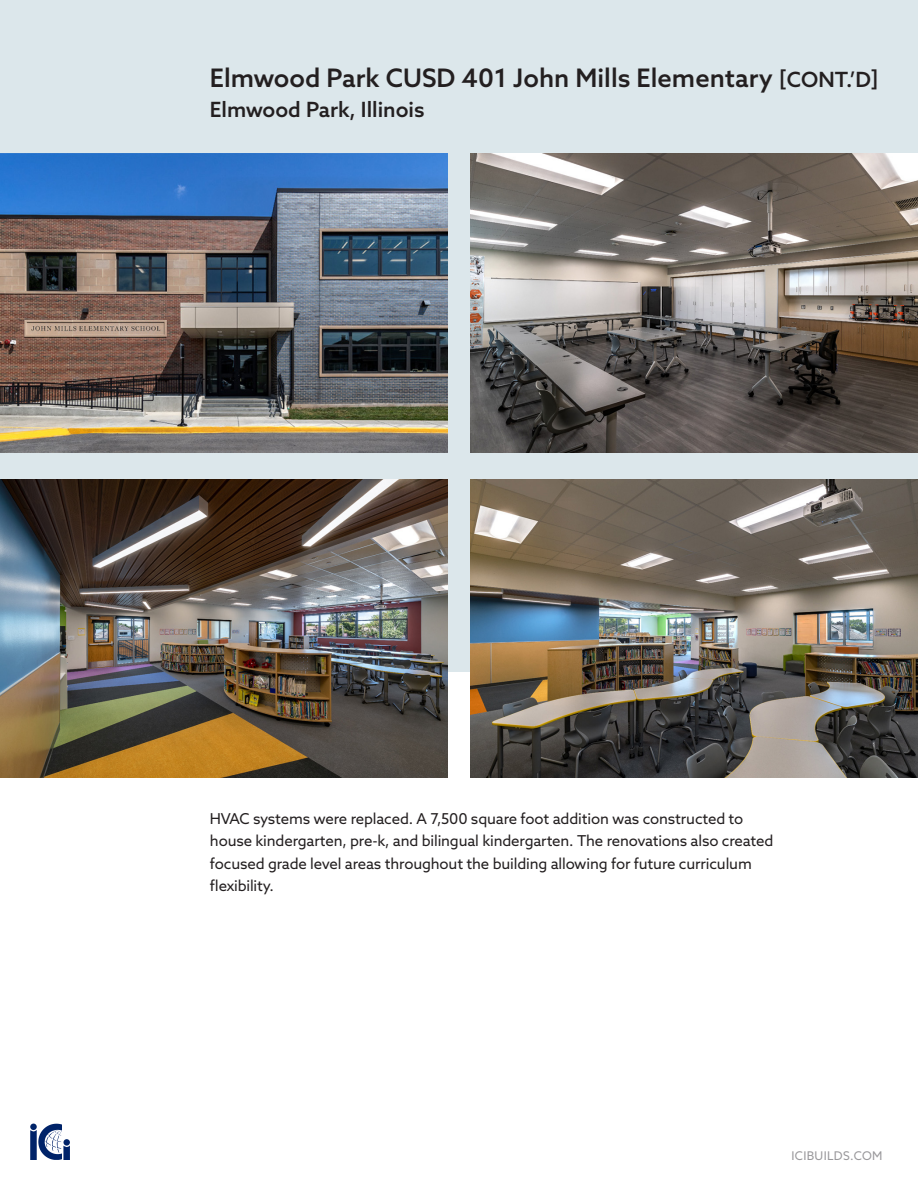
<style>
.page{position:relative;width:918px;height:1188px;background:#fff}
.page>*{position:absolute;margin:0;border:0;box-sizing:border-box;transform-origin:0 0}
.t1{font:500 25.5px "Azo Sans";color:#231f20}
.t2{font:500 21px "Azo Sans";color:#231f20}
.t3{font:15px/22.5px "Azo Sans";letter-spacing:-.01em;color:#231f20}
.t4{font:12px "Azo Sans";letter-spacing:.025em;color:#99989b}
.s1{font-size:21px}
</style>
<div class="page">
<div style="left:0;top:0;width:918px;height:672px;background:#dce7eb"></div>
<svg style="left:30px;top:1124px;width:40px;height:36px"></svg>
<img style="left:0;top:154px;width:448px;height:298px">
<img style="left:0;top:479px;width:448px;height:299px">
<img style="left:470px;top:154px;width:448px;height:298px">
<img style="left:470px;top:479px;width:448px;height:299px">
<p class="t1" style="left:210px;top:61px;width:670px">Elmwood Park CUSD 401 John Mills Elementary <span class="s1">[CONT.’D]</span></p>
<p class="t2" style="left:210px;top:96px;width:216px">Elmwood Park, Illinois</p>
<p class="t3" style="left:210px;top:807px;width:565px">HVAC systems were replaced. A 7,500 square foot addition was constructed to house kindergarten, pre-k, and bilingual kindergarten. The renovations also created focused grade level areas throughout the building allowing for future curriculum flexibility.</p>
<p class="t4" style="left:792px;top:1148px;width:93px">ICIBUILDS.COM</p>
</div>
